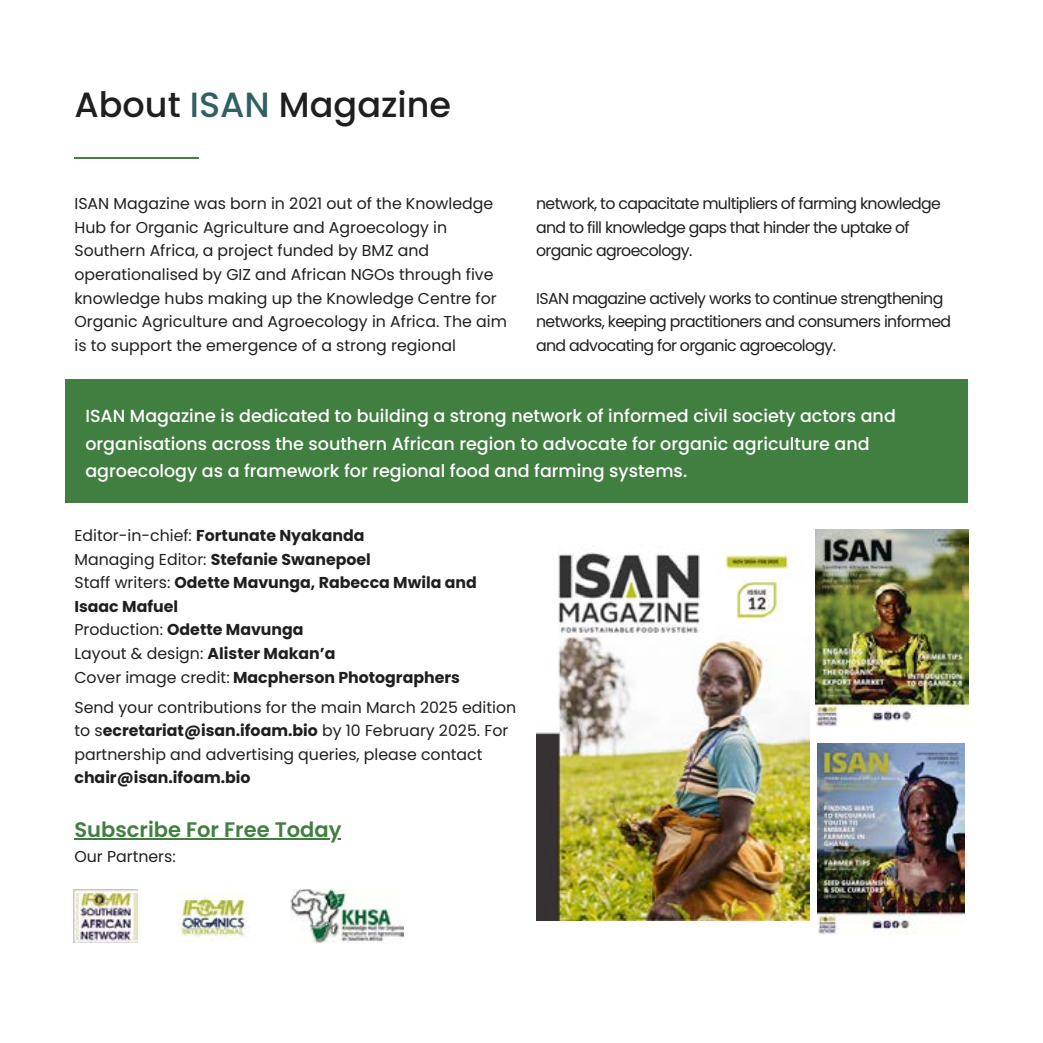
<style>
.page{position:relative;width:1043px;height:1043px;background:#fff}
.page>*{position:absolute;margin:0;border:0;box-sizing:border-box;transform-origin:0 0}
.t1{font:500 35px "Poppins";color:#1f1f1f}
.t2{font:600 21px "Poppins";color:#417f41}
.t3{font:500 17.5px/27.7px "Poppins";color:#fff}
.t4{font:15.75px/23.6px "Poppins";color:#1f1f1f}
.t5{font:15.75px/23.6px "Poppins";letter-spacing:-.04em;color:#1f1f1f}
.t6{font:700 15.75px/23.6px "Poppins";color:#1f1f1f}
.s1{color:#306160}
.s2{font-weight:400}
.s3{font-weight:700}
</style>
<div class="page">
<div style="left:65px;top:379px;width:902px;height:123px;background:#417f41"></div>
<hr style="left:74px;top:157px;width:124px;height:1px;background:#417f41">
<img style="left:74px;top:889px;width:63px;height:53px">
<img style="left:290px;top:889px;width:113px;height:54px">
<img style="left:177px;top:891px;width:70px;height:47px">
<img style="left:817px;top:743px;width:147px;height:190px">
<img style="left:815px;top:529px;width:153px;height:197px">
<img style="left:536px;top:552px;width:273px;height:368px">
<hr style="left:74px;top:838px;width:267px;height:1px;background:#417f41">
<p class="t1" style="left:74px;top:80px;width:378px">About <span class="s1">ISAN</span> Magazine</p>
<p class="t4" style="left:74px;top:191px;width:434px">ISAN Magazine was born in 2021 out of the Knowledge Hub for Organic Agriculture and Agroecology in Southern Africa, a project funded by BMZ and operationalised by GIZ and African NGOs through five knowledge hubs making up the Knowledge Centre for Organic Agriculture and Agroecology in Africa. The aim is to support the emergence of a strong regional</p>
<p class="t5" style="left:536px;top:191px;width:406px">network, to capacitate multipliers of farming knowledge and to fill knowledge gaps that hinder the uptake of organic agroecology.</p>
<p class="t5" style="left:536px;top:286px;width:416px">ISAN magazine actively works to continue strengthening networks, keeping practitioners and consumers informed and advocating for organic agroecology.</p>
<p class="t3" style="left:85px;top:402px;width:811px">ISAN Magazine is dedicated to building a strong network of informed civil society actors and organisations across the southern African region to advocate for organic agriculture and agroecology as a framework for regional food and farming systems.</p>
<p class="t6" style="left:74px;top:523px;width:291px"><span class="s2">Editor-in-chief:</span> Fortunate Nyakanda</p>
<p class="t6" style="left:74px;top:547px;width:298px"><span class="s2">Managing Editor:</span> Stefanie Swanepoel</p>
<p class="t6" style="left:74px;top:570px;width:403px"><span class="s2">Staff writers:</span> Odette Mavunga, Rabecca Mwila and<br>Isaac Mafuel</p>
<p class="t6" style="left:74px;top:618px;width:230px"><span class="s2">Production:</span> Odette Mavunga</p>
<h2 class="t4" style="left:74px;top:641px;width:262px">Layout &amp; design: <span class="s3">Alister Makan’a</span></h2>
<p class="t6" style="left:74px;top:665px;width:387px"><span class="s2">Cover image credit:</span> Macpherson Photographers</p>
<p class="t4" style="left:74px;top:695px;width:443px">Send your contributions for the main March 2025 edition to s<span class="s3">ecretariat@isan.ifoam.bio</span> by 10 February 2025. For partnership and advertising queries, please contact <span class="s3">chair@isan.ifoam.bio</span></p>
<p class="t2" style="left:74px;top:815px;width:268px">Subscribe For Free Today</p>
<p class="t4" style="left:74px;top:844px;width:103px">Our Partners:</p>
</div>
